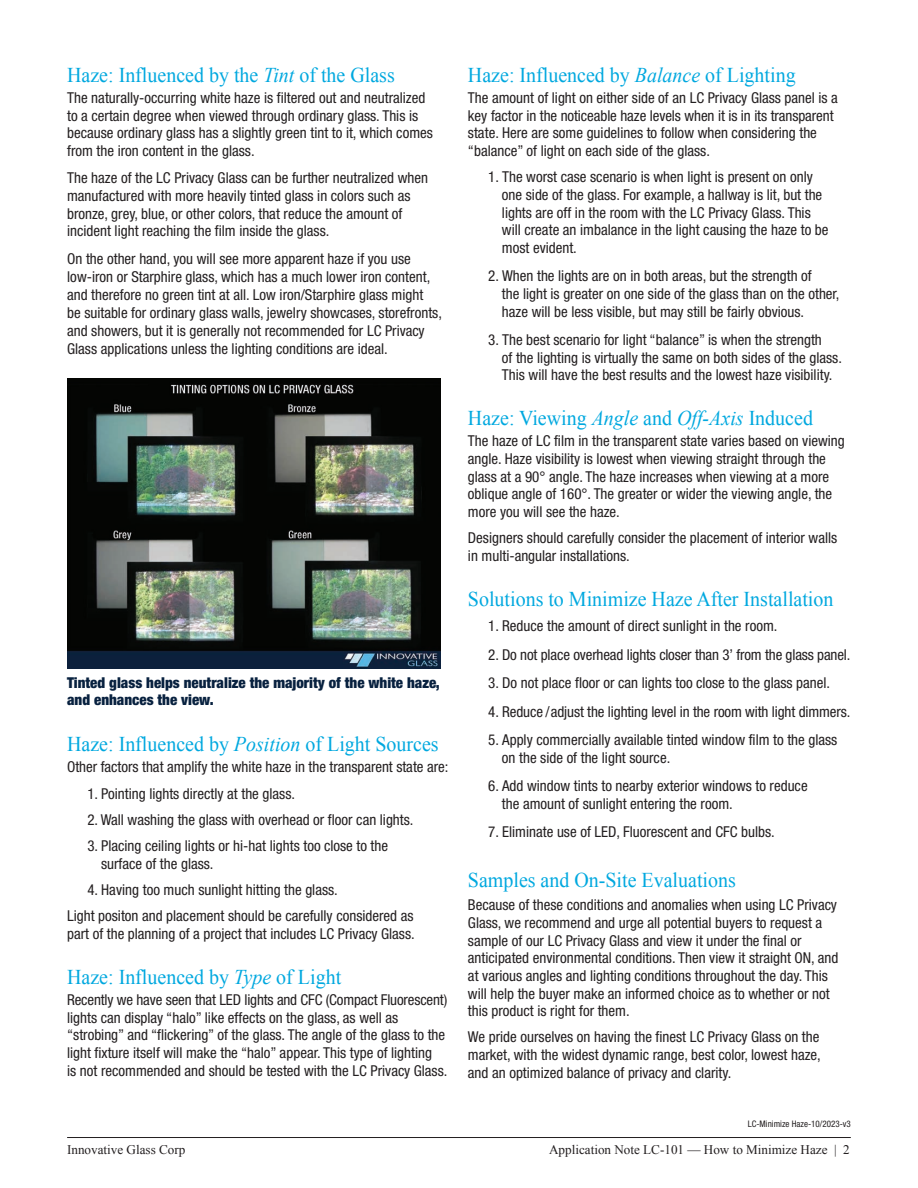
<style>
.page{position:relative;width:918px;height:1188px;background:#fff}
.page>*{position:absolute;margin:0;border:0;box-sizing:border-box;transform-origin:0 0}
.t1{font:21px "Times New Roman";color:#00a8df;scale:.95 1}
.t2{font:condensed 15px/17.7px "Helvetica Neue";color:#231f20}
.t3{font:900 condensed 15px/17.7px "Helvetica Neue";color:#08213f}
.t4{font:13.2px "Times New Roman";color:#231f20}
.t5{font:condensed 9px "Helvetica Neue";color:#231f20}
.s1{font-style:italic}
</style>
<div class="page">
<hr style="left:67px;top:1136px;width:783px;height:1px;background:#231f20">
<img style="left:67px;top:378px;width:373px;height:290px">
<h1 class="t1" style="left:67px;top:60px;width:346px">Haze: Influenced by the <span class="s1">Tint</span> of the Glass</h1>
<p class="t2" style="left:67px;top:89px;width:367px">The naturally-occurring white haze is filtered out and neutralized to a certain degree when viewed through ordinary glass. This is because ordinary glass has a slightly green tint to it, which comes from the iron content in the glass.</p>
<p class="t2" style="left:67px;top:169px;width:362px">The haze of the LC Privacy Glass can be further neutralized when manufactured with more heavily tinted glass in colors such as bronze, grey, blue, or other colors, that reduce the amount of incident light reaching the film inside the glass.</p>
<p class="t2" style="left:67px;top:249px;width:376px">On the other hand, you will see more apparent haze if you use low-iron or Starphire glass, which has a much lower iron content, and therefore no green tint at all. Low iron/Starphire glass might<br>be suitable for ordinary glass walls, jewelry showcases, storefronts, and showers, but it is generally not recommended for LC Privacy Glass applications unless the lighting conditions are ideal.</p>
<p class="t3" style="left:67px;top:673px;width:374px">Tinted glass helps neutralize the majority of the white haze, and enhances the view.</p>
<h1 class="t1" style="left:67px;top:729px;width:392px">Haze: Influenced by <span class="s1">Position</span> of Light Sources</h1>
<p class="t2" style="left:67px;top:757px;width:382px">Other factors that amplify the white haze in the transparent state are:</p>
<p class="t2" style="left:87px;top:784px;width:209px">1. Pointing lights directly at the glass.</p>
<p class="t2" style="left:87px;top:810px;width:327px">2. Wall washing the glass with overhead or floor can lights.</p>
<p class="t2" style="left:101px;top:836px;width:288px;text-indent:-14px">3. Placing ceiling lights or hi-hat lights too close to the surface of the glass.</p>
<p class="t2" style="left:67px;top:876px;width:348px;line-height:26.2px;text-indent:20px">4. Having too much sunlight hitting the glass.<br>Light positon and placement should be carefully considered as</p>
<p class="t2" style="left:67px;top:924px;width:349px">part of the planning of a project that includes LC Privacy Glass.</p>
<h1 class="t1" style="left:67px;top:962px;width:290px">Haze: Influenced by <span class="s1">Type</span> of Light</h1>
<p class="t2" style="left:67px;top:990px;width:381px">Recently we have seen that LED lights and CFC (Compact Fluorescent) lights can display “halo” like effects on the glass, as well as “strobing” and “flickering” of the glass. The angle of the glass to the light fixture itself will make the “halo” appear. This type of lighting<br>is not recommended and should be tested with the LC Privacy Glass.</p>
<h1 class="t1" style="left:468px;top:60px;width:346px">Haze: Influenced by <span class="s1">Balance</span> of Lighting</h1>
<p class="t2" style="left:468px;top:89px;width:371px">The amount of light on either side of an LC Privacy Glass panel is a key factor in the noticeable haze levels when it is in its transparent state. Here are some guidelines to follow when considering the “balance” of light on each side of the glass.</p>
<p class="t2" style="left:501px;top:168px;width:328px;text-indent:-14px">1. The worst case scenario is when light is present on only one side of the glass. For example, a hallway is lit, but the lights are off in the room with the LC Privacy Glass. This will create an imbalance in the light causing the haze to be most evident.</p>
<p class="t2" style="left:501px;top:267px;width:339px;text-indent:-14px">2. When the lights are on in both areas, but the strength of<br>the light is greater on one side of the glass than on the other, haze will be less visible, but may still be fairly obvious.</p>
<p class="t2" style="left:501px;top:331px;width:341px;text-indent:-14px">3. The best scenario for light “balance” is when the strength<br>of the lighting is virtually the same on both sides of the glass.<br>This will have the best results and the lowest haze visibility.</p>
<h1 class="t1" style="left:468px;top:404px;width:364px">Haze: Viewing <span class="s1">Angle</span> and <span class="s1">Off-Axis</span> Induced</h1>
<p class="t2" style="left:468px;top:432px;width:378px">The haze of LC film in the transparent state varies based on viewing angle. Haze visibility is lowest when viewing straight through the glass at a 90° angle. The haze increases when viewing at a more oblique angle of 160°. The greater or wider the viewing angle, the more you will see the haze.</p>
<p class="t2" style="left:468px;top:529px;width:370px">Designers should carefully consider the placement of interior walls in multi-angular installations.</p>
<h1 class="t1" style="left:468px;top:584px;width:386px">Solutions to Minimize Haze After Installation</h1>
<p class="t2" style="left:488px;top:617px;width:290px">1. Reduce the amount of direct sunlight in the room.</p>
<p class="t2" style="left:488px;top:645px;width:363px">2. Do not place overhead lights closer than 3’ from the glass panel.</p>
<p class="t2" style="left:488px;top:674px;width:343px">3. Do not place floor or can lights too close to the glass panel.</p>
<p class="t2" style="left:488px;top:702px;width:363px">4. Reduce /adjust the lighting level in the room with light dimmers.</p>
<p class="t2" style="left:501px;top:730px;width:337px;text-indent:-14px">5. Apply commercially available tinted window film to the glass on the side of the light source.</p>
<p class="t2" style="left:501px;top:777px;width:307px;text-indent:-14px">6. Add window tints to nearby exterior windows to reduce the amount of sunlight entering the room.</p>
<p class="t2" style="left:488px;top:823px;width:288px">7. Eliminate use of LED, Fluorescent and CFC bulbs.</p>
<h1 class="t1" style="left:468px;top:865px;width:283px">Samples and On-Site Evaluations</h1>
<p class="t2" style="left:468px;top:895px;width:372px">Because of these conditions and anomalies when using LC Privacy Glass, we recommend and urge all potential buyers to request a sample of our LC Privacy Glass and view it under the final or anticipated environmental conditions. Then view it straight ON, and at various angles and lighting conditions throughout the day. This will help the buyer make an informed choice as to whether or not this product is right for them.</p>
<p class="t2" style="left:468px;top:1027px;width:354px;text-align:justify">We pride ourselves on having the finest LC Privacy Glass on the market, with the widest dynamic range, best color, lowest haze, and an optimized balance of privacy and clarity.</p>
<p class="t5" style="left:747px;top:1118px;width:105px">LC-Minimize Haze-10/2023-v3</p>
<p class="t4" style="left:67px;top:1140px;width:120px">Innovative Glass Corp</p>
<p class="t4" style="left:549px;top:1140px;width:302px">Application Note LC-101 — How to Minimize Haze | 2</p>
</div>
